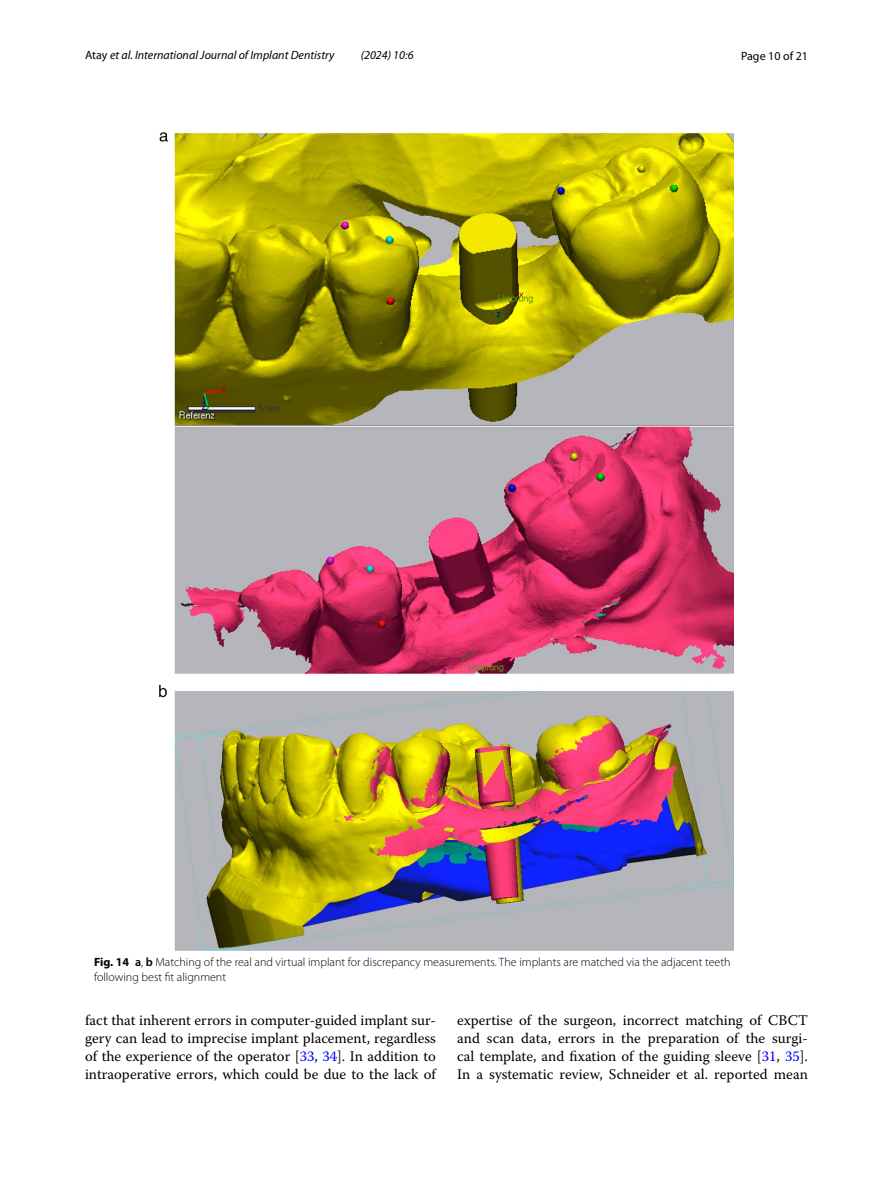
<style>
.page{position:relative;width:893px;height:1187px;background:#fff}
.page>*{position:absolute;margin:0;border:0;box-sizing:border-box;transform-origin:0 0}
.t1{font:14.7px/18px "Warnock Pro";color:#000;text-align:justify}
.t2{font:300 12px/15px "Myriad Pro";color:#000}
.t3{font:italic 12px "Myriad Pro";color:#000}
.t4{font:12px "Myriad Pro";color:#000}
.s1{font-style:normal}
.s2{font-weight:700}
.s3{font-weight:600}
.s4{color:#00f}
</style>
<div class="page">
<img style="left:159px;top:133px;width:575px;height:817px">
<p class="t3" style="left:85px;top:48px;width:251px"><span class="s1">Atay</span> et al. International Journal of Implant Dentistry</p>
<p class="t3" style="left:361px;top:48px;width:54px">(2024) 10:6</p>
<p class="t4" style="left:741px;top:48px;width:68px">Page 10 of 21</p>
<p class="t2" style="left:94px;top:954px;width:638px"><span class="s2">Fig. 14</span> <span class="s3">a</span>, <span class="s3">b</span> Matching of the real and virtual implant for discrepancy measurements. The implants are matched via the adjacent teeth following best fit alignment</p>
<p class="t1" style="left:85px;top:1010px;width:352px">fact that inherent errors in computer-guided implant sur&shy;gery can lead to imprecise implant placement, regardless of the experience of the operator [<span class="s4">33</span>, <span class="s4">34</span>]. In addition to intraoperative errors, which could be due to the lack of</p>
<p class="t1" style="left:457px;top:1010px;width:352px">expertise of the surgeon, incorrect matching of CBCT and scan data, errors in the preparation of the surgi&shy;cal template, and fixation of the guiding sleeve [<span class="s4">31</span>, <span class="s4">35</span>].<br>In a systematic review, Schneider et al. reported mean</p>
</div>
